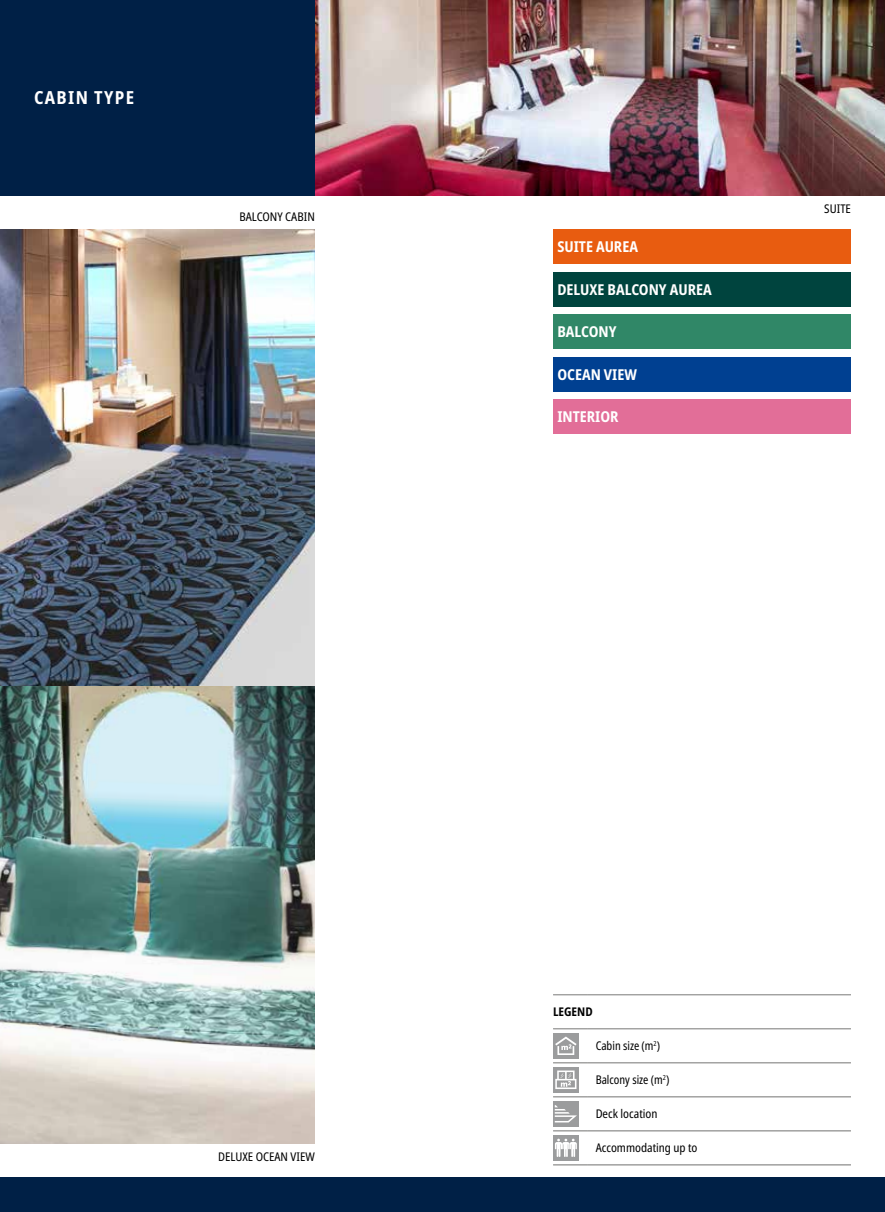
<style>
.page{position:relative;width:885px;height:1212px;background:#fff}
.page>*{position:absolute;margin:0;border:0;box-sizing:border-box;transform-origin:0 0}
.t1{font:700 condensed 18px "Noto Sans";letter-spacing:.075em;color:#fff}
.t2{font:700 condensed 15px "Noto Sans";color:#fff}
.t3{font:condensed 12px "Noto Sans";color:#000}
.t4{font:condensed 12px "Noto Sans";color:#000;scale:.95 1}
.t5{font:700 condensed 12px "Noto Sans";color:#000}
</style>
<div class="page">
<img style="left:315px;top:0;width:569px;height:196px">
<div style="left:0;top:1178px;width:884px;height:34px;background:#002046"></div>
<img style="left:0;top:230px;width:315px;height:457px">
<img style="left:0;top:687px;width:315px;height:457px">
<div style="left:553px;top:1033px;width:25px;height:25px;background:#9b9c9d"></div>
<svg style="left:555px;top:1036px;width:21px;height:19px"></svg>
<div style="left:553px;top:1067px;width:25px;height:25px;background:#9b9c9d"></div>
<svg style="left:555px;top:1070px;width:21px;height:19px"></svg>
<div style="left:553px;top:1101px;width:25px;height:25px;background:#9b9c9d"></div>
<svg style="left:554px;top:1105px;width:23px;height:17px"></svg>
<div style="left:553px;top:1135px;width:25px;height:25px;background:#9b9c9d"></div>
<svg style="left:555px;top:1139px;width:21px;height:18px"></svg>
<hr style="left:553px;top:994px;width:34px;height:1px;background:#9d9d9c">
<hr style="left:587px;top:994px;width:263px;height:1px;background:#9d9d9c">
<hr style="left:553px;top:1028px;width:34px;height:1px;background:#9d9d9c">
<hr style="left:587px;top:1028px;width:263px;height:1px;background:#9d9d9c">
<hr style="left:553px;top:1062px;width:34px;height:1px;background:#9d9d9c">
<hr style="left:587px;top:1062px;width:263px;height:1px;background:#9d9d9c">
<hr style="left:553px;top:1096px;width:34px;height:1px;background:#9d9d9c">
<hr style="left:587px;top:1096px;width:263px;height:1px;background:#9d9d9c">
<hr style="left:553px;top:1130px;width:34px;height:1px;background:#9d9d9c">
<hr style="left:587px;top:1130px;width:263px;height:1px;background:#9d9d9c">
<hr style="left:553px;top:1164px;width:34px;height:1px;background:#9d9d9c">
<hr style="left:587px;top:1164px;width:263px;height:1px;background:#9d9d9c">
<div style="left:553px;top:230px;width:297px;height:34px;background:#e85c10"></div>
<div style="left:553px;top:272px;width:297px;height:34px;background:#00443e"></div>
<div style="left:553px;top:315px;width:297px;height:34px;background:#308767"></div>
<div style="left:553px;top:357px;width:297px;height:34px;background:#004091"></div>
<div style="left:553px;top:400px;width:297px;height:34px;background:#e26e98"></div>
<div style="left:0;top:0;width:315px;height:196px;background:#002046"></div>
<h1 class="t1" style="left:34px;top:90px;width:102px">CABIN TYPE</h1>
<p class="t3" style="left:239px;top:211px;width:77px">BALCONY CABIN</p>
<p class="t3" style="left:218px;top:1151px;width:98px">DELUXE OCEAN VIEW</p>
<p class="t2" style="left:557px;top:240px;width:82px">SUITE AUREA</p>
<p class="t2" style="left:557px;top:283px;width:156px">DELUXE BALCONY AUREA</p>
<p class="t2" style="left:557px;top:326px;width:61px">BALCONY</p>
<p class="t2" style="left:557px;top:368px;width:81px">OCEAN VIEW</p>
<p class="t2" style="left:557px;top:411px;width:63px">INTERIOR</p>
<p class="t3" style="left:824px;top:202px;width:28px">SUITE</p>
<p class="t5" style="left:553px;top:1007px;width:41px">LEGEND</p>
<p class="t4" style="left:595px;top:1040px;width:69px">Cabin size (m<sup>2</sup>)</p>
<p class="t4" style="left:595px;top:1074px;width:79px">Balcony size (m<sup>2</sup>)</p>
<p class="t3" style="left:595px;top:1108px;width:63px">Deck location</p>
<p class="t3" style="left:595px;top:1142px;width:103px">Accommodating up to</p>
</div>
